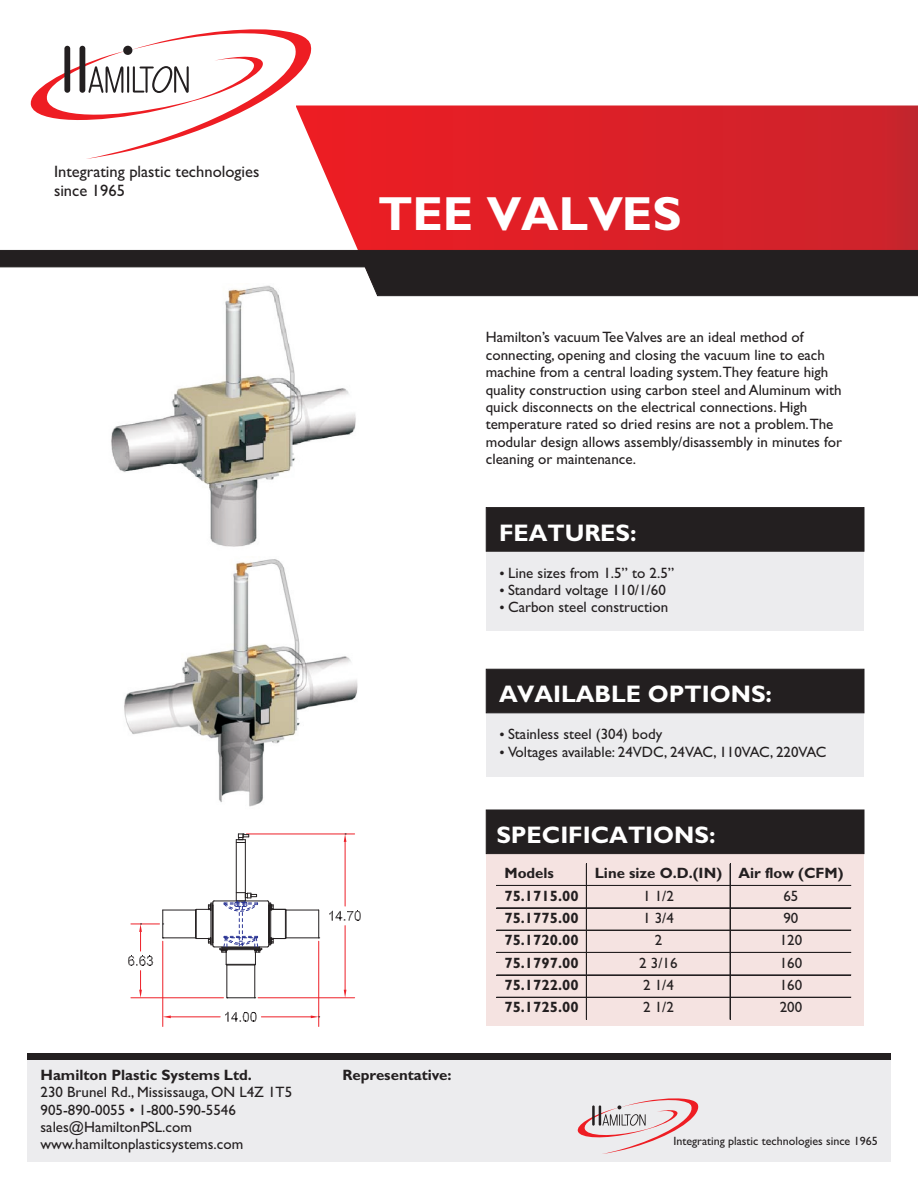
<style>
.page{position:relative;width:918px;height:1188px;background:#fff}
.page>*{position:absolute;margin:0;border:0;box-sizing:border-box;transform-origin:0 0}
.t1{font:700 48px "Gill Sans";color:#fff}
.t2{font:700 24px "Gill Sans";color:#fff}
.t3{font:16.5px/19.2px "Gill Sans";color:#231f20}
.t4{font:15px/17.4px "Gill Sans";color:#231f20}
.t5{font:700 15px "Gill Sans";color:#231f20}
.t6{font:12.75px "Wingdings";color:#231f20}
.t7{font:12px "Gill Sans";color:#231f20}
</style>
<div class="page">
<img style="left:124px;top:559px;width:234px;height:248px">
<img style="left:111px;top:296px;width:245px;height:251px">
<svg style="left:296px;top:105px;width:622px;height:145px;background:#dc2b32"></svg>
<svg style="left:0;top:250px;width:918px;height:46px"></svg>
<div style="left:27px;top:1056px;width:864px;height:105px;background:#ececee"></div>
<div style="left:27px;top:1053px;width:864px;height:6px;background:#231f20"></div>
<div style="left:486px;top:550px;width:378px;height:81px;background:#ececee"></div>
<div style="left:486px;top:507px;width:378px;height:45px;background:#231f20"></div>
<hr style="left:258px;top:998px;width:97px;height:1px;background:#ee2028">
<hr style="left:246px;top:834px;width:109px;height:1px;background:#ee2028">
<hr style="left:345px;top:926px;width:1px;height:64px;background:#ee2028">
<hr style="left:345px;top:842px;width:1px;height:64px;background:#ee2028">
<svg style="left:344px;top:990px;width:2px;height:8px"></svg>
<svg style="left:329px;top:911px;width:32px;height:10px"></svg>
<svg style="left:344px;top:834px;width:2px;height:8px"></svg>
<hr style="left:236px;top:840px;width:1px;height:61px;background:#231f20">
<hr style="left:245px;top:840px;width:1px;height:61px;background:#231f20">
<hr style="left:131px;top:998px;width:92px;height:1px;background:#ee2028">
<hr style="left:163px;top:941px;width:1px;height:86px;background:#ee2028">
<hr style="left:318px;top:941px;width:1px;height:86px;background:#ee2028">
<hr style="left:171px;top:1017px;width:49px;height:1px;background:#ee2028">
<hr style="left:261px;top:1017px;width:50px;height:1px;background:#ee2028">
<svg style="left:163px;top:1016px;width:8px;height:2px"></svg>
<svg style="left:225px;top:1012px;width:32px;height:10px"></svg>
<svg style="left:311px;top:1016px;width:9px;height:2px"></svg>
<hr style="left:163px;top:910px;width:33px;height:1px;background:#231f20">
<hr style="left:163px;top:938px;width:33px;height:1px;background:#231f20">
<svg style="left:128px;top:910px;width:36px;height:88px"></svg>
<hr style="left:214px;top:901px;width:54px;height:1px;background:#231f20">
<hr style="left:214px;top:947px;width:54px;height:1px;background:#231f20">
<svg style="left:195px;top:901px;width:19px;height:46px"></svg>
<svg style="left:318px;top:910px;width:2px;height:29px"></svg>
<hr style="left:286px;top:938px;width:33px;height:1px;background:#231f20">
<hr style="left:286px;top:910px;width:33px;height:1px;background:#231f20">
<svg style="left:236px;top:834px;width:13px;height:9px"></svg>
<svg style="left:220px;top:892px;width:67px;height:107px"></svg>
<div style="left:486px;top:712px;width:378px;height:64px;background:#ececee"></div>
<div style="left:486px;top:669px;width:378px;height:44px;background:#231f20"></div>
<div style="left:486px;top:811px;width:378px;height:215px;background:#f5e3e1"></div>
<div style="left:486px;top:810px;width:378px;height:44px;background:#231f20"></div>
<hr style="left:496px;top:885px;width:90px;height:1px;background:#231f20">
<hr style="left:587px;top:885px;width:143px;height:1px;background:#231f20">
<hr style="left:731px;top:885px;width:120px;height:1px;background:#231f20">
<hr style="left:496px;top:908px;width:90px;height:1px;background:#231f20">
<hr style="left:496px;top:907px;width:90px;height:1px;background:#231f20">
<hr style="left:587px;top:908px;width:143px;height:1px;background:#231f20">
<hr style="left:587px;top:907px;width:143px;height:1px;background:#231f20">
<hr style="left:731px;top:908px;width:120px;height:1px;background:#231f20">
<hr style="left:731px;top:907px;width:120px;height:1px;background:#231f20">
<hr style="left:496px;top:930px;width:90px;height:1px;background:#231f20">
<hr style="left:587px;top:930px;width:143px;height:1px;background:#231f20">
<hr style="left:731px;top:930px;width:120px;height:1px;background:#231f20">
<hr style="left:496px;top:952px;width:90px;height:1px;background:#231f20">
<hr style="left:587px;top:952px;width:143px;height:1px;background:#231f20">
<hr style="left:731px;top:952px;width:120px;height:1px;background:#231f20">
<hr style="left:496px;top:975px;width:90px;height:1px;background:#231f20">
<hr style="left:587px;top:975px;width:143px;height:1px;background:#231f20">
<hr style="left:731px;top:975px;width:120px;height:1px;background:#231f20">
<hr style="left:496px;top:997px;width:90px;height:1px;background:#231f20">
<hr style="left:587px;top:997px;width:143px;height:1px;background:#231f20">
<hr style="left:731px;top:997px;width:120px;height:1px;background:#231f20">
<svg style="left:586px;top:864px;width:1px;height:156px"></svg>
<svg style="left:730px;top:864px;width:1px;height:156px"></svg>
<svg style="left:30px;top:29px;width:281px;height:130px"></svg>
<svg style="left:577px;top:1098px;width:121px;height:56px"></svg>
<p class="t3" style="left:54px;top:164px;width:207px">Integrating plastic technologies since 1965</p>
<p class="t5" style="left:41px;top:1070px;width:213px">Hamilton Plastic Systems Ltd.</p>
<p class="t4" style="left:41px;top:1085px;width:253px">230 Brunel Rd., Mississauga, ON L4Z 1T5<br>905-890-0055 • 1-800-590-5546 sales@HamiltonPSL.com www.hamiltonplasticsystems.com</p>
<h1 class="t1" style="left:378px;top:197px;width:305px">TEE VALVES</h1>
<p class="t4" style="left:486px;top:330px;width:358px">Hamilton’s vacuum Tee Valves are an ideal method of connecting, opening and closing the vacuum line to each machine from a central loading system.They feature high quality construction using carbon steel and Aluminum with quick disconnects on the electrical connections. High temperature rated so dried resins are not a problem.The modular design allows assembly/disassembly in minutes for cleaning or maintenance.</p>
<h2 class="t2" style="left:499px;top:524px;width:139px">FEATURES:</h2>
<p class="t4" style="left:508px;top:565px;width:168px">Line sizes from 1.5” to 2.5”</p>
<p class="t6" style="left:499px;top:602px;width:40px">•</p>
<p class="t4" style="left:508px;top:583px;width:162px">Standard voltage 110/1/60<br>Carbon steel construction</p>
<h2 class="t2" style="left:499px;top:686px;width:274px">AVAILABLE OPTIONS:</h2>
<p class="t4" style="left:508px;top:727px;width:320px">Stainless steel (304) body<br>Voltages available: 24VDC, 24VAC, 110VAC, 220VAC</p>
<p class="t5" style="left:342px;top:1070px;width:111px">Representative:</p>
<h2 class="t2" style="left:496px;top:827px;width:221px">SPECIFICATIONS:</h2>
<p class="t5" style="left:504px;top:868px;width:51px">Models</p>
<p class="t5" style="left:595px;top:868px;width:250px">Line size O.D.(IN) Air flow (CFM)</p>
<p class="t5" style="left:504px;top:890px;width:76px">75.1715.00</p>
<p class="t4" style="left:643px;top:889px;width:32px">1 1/2</p>
<p class="t4" style="left:784px;top:889px;width:16px">65</p>
<p class="t5" style="left:504px;top:913px;width:76px">75.1775.00</p>
<p class="t4" style="left:643px;top:911px;width:32px">1 3/4</p>
<p class="t4" style="left:784px;top:911px;width:16px">90</p>
<p class="t5" style="left:504px;top:935px;width:76px">75.1720.00</p>
<p class="t4" style="left:655px;top:933px;width:9px">2</p>
<p class="t4" style="left:780px;top:933px;width:24px">120</p>
<p class="t5" style="left:504px;top:957px;width:76px">75.1797.00</p>
<p class="t4" style="left:639px;top:956px;width:40px">2 3/16</p>
<p class="t4" style="left:780px;top:956px;width:24px">160</p>
<p class="t5" style="left:504px;top:980px;width:76px">75.1722.00</p>
<p class="t4" style="left:643px;top:978px;width:32px">2 1/4</p>
<p class="t4" style="left:780px;top:978px;width:24px">160</p>
<p class="t5" style="left:504px;top:1002px;width:76px">75.1725.00</p>
<p class="t4" style="left:643px;top:1000px;width:32px">2 1/2</p>
<p class="t4" style="left:780px;top:1000px;width:24px">200</p>
<p class="t7" style="left:673px;top:1137px;width:206px">Integrating plastic technologies since 1965</p>
</div>
